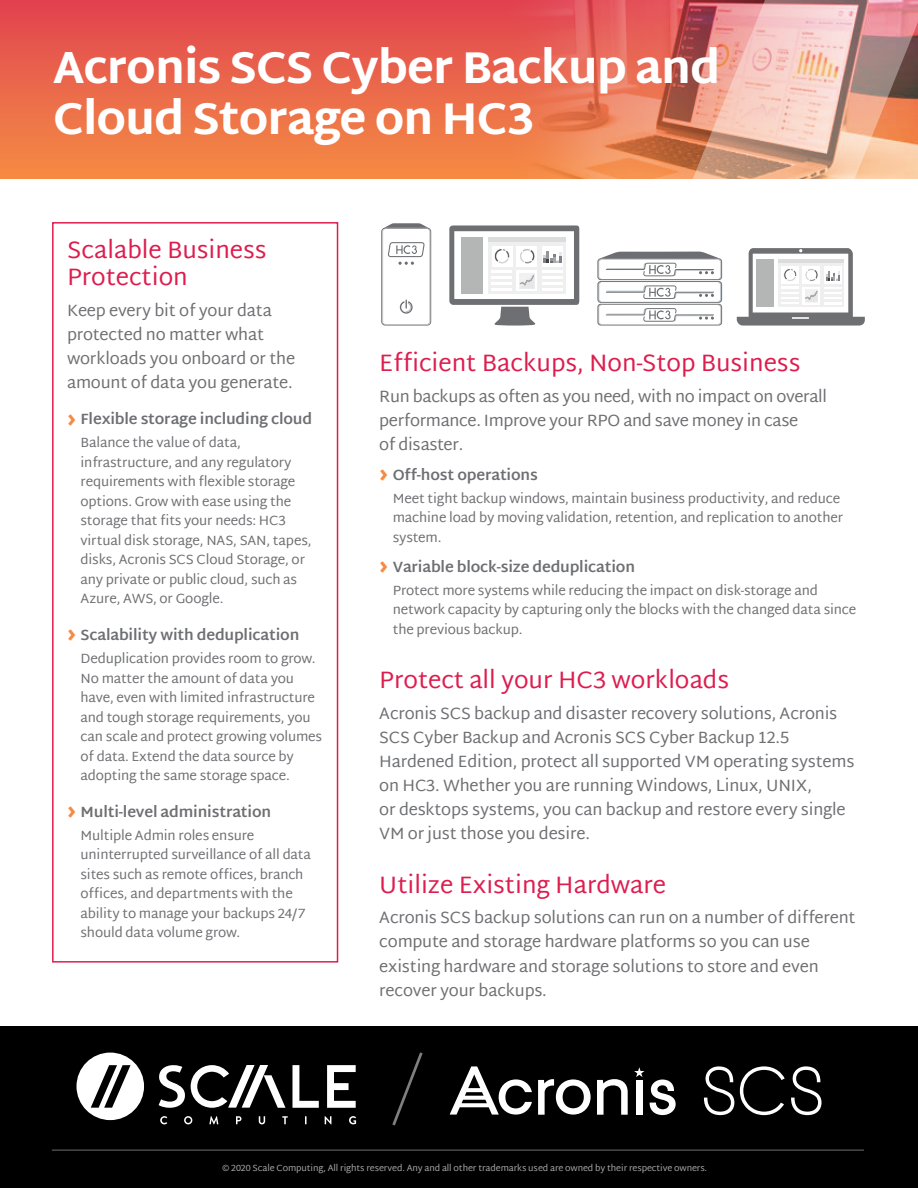
<style>
.page{position:relative;width:918px;height:1188px;background:#fff}
.page>*{position:absolute;margin:0;border:0;box-sizing:border-box;transform-origin:0 0}
.t1{font:800 45px/51px "Martel Sans";letter-spacing:-.02em;color:#fff}
.t2{font:24px/27px "Martel Sans";letter-spacing:-.005em;color:#dd1d4e}
.t3{font:16.5px/24px "Martel Sans";letter-spacing:-.015em;color:#6e6f72}
.t4{font:700 15px "Martel Sans";letter-spacing:-.01em;color:#6e6f72}
.t5{font:13.5px/19.5px "Martel Sans";letter-spacing:-.015em;color:#6e6f72}
.t6{font:9px "Martel Sans";letter-spacing:-.015em;color:#a7a9ac}
.s1{font-size:27px;color:#f68a43}
</style>
<div class="page">
<div style="left:0;top:1026px;width:918px;height:162px;background:#000"></div>
<div style="left:52px;top:222px;width:286px;height:741px;border:2px solid #dd1d4e"></div>
<svg style="left:0;top:0;width:667px;height:178px;background:#ea6a4c"></svg>
<svg style="left:667px;top:0;width:251px;height:298px"></svg>
<hr style="left:52px;top:1150px;width:812px;height:1px;background:#6e6f72">
<svg style="left:597px;top:252px;width:125px;height:74px"></svg>
<svg style="left:381px;top:223px;width:50px;height:103px"></svg>
<svg style="left:449px;top:225px;width:130px;height:101px"></svg>
<svg style="left:737px;top:248px;width:128px;height:78px"></svg>
<svg style="left:160px;top:1116px;width:7px;height:8px"></svg>
<svg style="left:184px;top:1116px;width:8px;height:8px"></svg>
<svg style="left:209px;top:1116px;width:9px;height:8px"></svg>
<svg style="left:236px;top:1116px;width:5px;height:8px"></svg>
<svg style="left:259px;top:1116px;width:6px;height:8px"></svg>
<svg style="left:282px;top:1116px;width:6px;height:8px"></svg>
<svg style="left:305px;top:1116px;width:2px;height:8px"></svg>
<svg style="left:325px;top:1116px;width:6px;height:8px"></svg>
<svg style="left:349px;top:1116px;width:7px;height:8px"></svg>
<svg style="left:191px;top:1065px;width:95px;height:43px"></svg>
<svg style="left:292px;top:1065px;width:27px;height:43px"></svg>
<svg style="left:159px;top:1065px;width:26px;height:43px"></svg>
<svg style="left:327px;top:1065px;width:29px;height:43px"></svg>
<svg style="left:76px;top:1053px;width:68px;height:67px"></svg>
<svg style="left:392px;top:1052px;width:31px;height:74px"></svg>
<svg style="left:597px;top:1079px;width:31px;height:36px"></svg>
<svg style="left:538px;top:1079px;width:53px;height:36px"></svg>
<svg style="left:634px;top:1067px;width:42px;height:48px"></svg>
<svg style="left:450px;top:1066px;width:82px;height:49px"></svg>
<svg style="left:704px;top:1066px;width:30px;height:49px"></svg>
<svg style="left:791px;top:1066px;width:31px;height:49px"></svg>
<svg style="left:740px;top:1066px;width:45px;height:49px"></svg>
<h1 class="t1" style="left:53px;top:42px;width:669px">Acronis SCS Cyber Backup and<br>Cloud Storage on HC3</h1>
<h2 class="t2" style="left:67px;top:236px;width:201px">Scalable Business<br>Protection</h2>
<p class="t3" style="left:67px;top:298px;width:230px">Keep every bit of your data protected no matter what workloads you onboard or the amount of data you generate.</p>
<p class="t4" style="left:67px;top:410px;width:247px"><span class="s1">›</span> Flexible storage including cloud</p>
<p class="t5" style="left:81px;top:433px;width:232px">Balance the value of data, infrastructure, and any regulatory requirements with flexible storage options. Grow with ease using the storage that fits your needs: HC3 virtual disk storage, NAS, SAN, tapes, disks, Acronis SCS Cloud Storage, or any private or public cloud, such as Azure, AWS, or Google.</p>
<p class="t4" style="left:67px;top:626px;width:234px"><span class="s1">›</span> Scalability with deduplication</p>
<p class="t5" style="left:81px;top:649px;width:243px">Deduplication provides room to grow.<br>No matter the amount of data you have, even with limited infrastructure and tough storage requirements, you can scale and protect growing volumes of data. Extend the data source by adopting the same storage space.</p>
<p class="t4" style="left:67px;top:803px;width:206px"><span class="s1">›</span> Multi-level administration</p>
<p class="t5" style="left:81px;top:826px;width:232px">Multiple Admin roles ensure uninterrupted surveillance of all data sites such as remote offices, branch offices, and departments with the ability to manage your backups 24/7 should data volume grow.</p>
<h2 class="t2" style="left:379px;top:349px;width:423px">Efficient Backups, Non-Stop Business</h2>
<p class="t3" style="left:379px;top:384px;width:449px">Run backups as often as you need, with no impact on overall performance. Improve your RPO and save money in case<br>of disaster.</p>
<p class="t4" style="left:379px;top:466px;width:160px"><span class="s1">›</span> Off-host operations</p>
<p class="t5" style="left:393px;top:489px;width:452px">Meet tight backup windows, maintain business productivity, and reduce machine load by moving validation, retention, and replication to another system.</p>
<p class="t4" style="left:379px;top:558px;width:257px"><span class="s1">›</span> Variable block-size deduplication</p>
<p class="t5" style="left:393px;top:581px;width:465px">Protect more systems while reducing the impact on disk-storage and network capacity by capturing only the blocks with the changed data since the previous backup.</p>
<h2 class="t2" style="left:379px;top:666px;width:351px">Protect all your HC3 workloads</h2>
<p class="t3" style="left:379px;top:701px;width:477px">Acronis SCS backup and disaster recovery solutions, Acronis SCS Cyber Backup and Acronis SCS Cyber Backup 12.5<br>Hardened Edition, protect all supported VM operating systems on HC3. Whether you are running Windows, Linux, UNIX,<br>or desktops systems, you can backup and restore every single VM or just those you desire.</p>
<h2 class="t2" style="left:379px;top:871px;width:288px">Utilize Existing Hardware</h2>
<p class="t3" style="left:379px;top:906px;width:478px">Acronis SCS backup solutions can run on a number of different compute and storage hardware platforms so you can use existing hardware and storage solutions to store and even recover your backups.</p>
<p class="t6" style="left:222px;top:1162px;width:487px">© 2020 Scale Computing, All rights reserved. Any and all other trademarks used are owned by their respective owners.</p>
</div>
